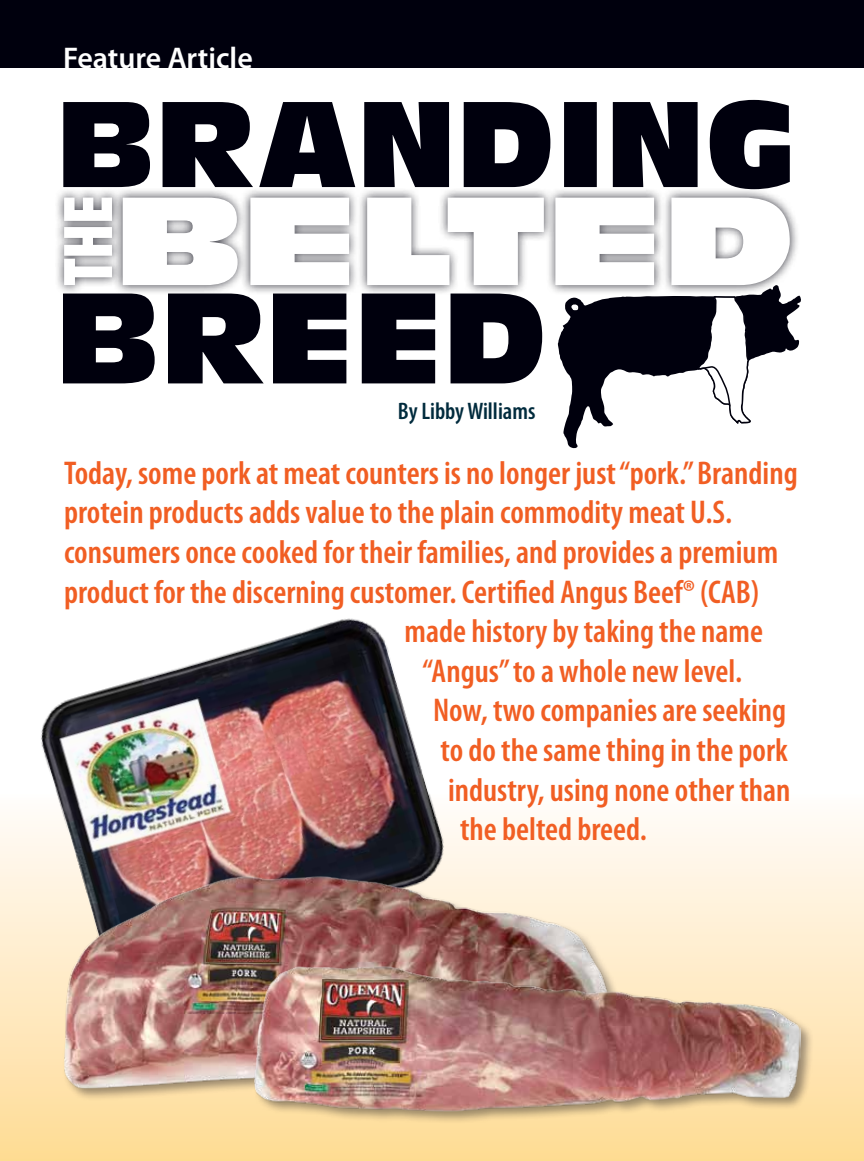
<style>
.page{position:relative;width:864px;height:1161px;background:#fff}
.page>*{position:absolute;margin:0;border:0;box-sizing:border-box;transform-origin:0 0}
.t1{font:600 condensed 33px "Myriad Pro";color:#f15e23}
.t2{font:600 30px "Myriad Pro";color:#fff}
.t3{font:600 condensed 24px "Myriad Pro";color:#002b3d}
</style>
<div class="page">
<div style="left:0;top:794px;width:864px;height:367px;background:linear-gradient(to bottom,#fffcfb,#fedb95)"></div>
<svg style="left:63px;top:100px;width:727px;height:87px;fill:#00000d"></svg>
<div style="left:113px;top:187px;width:687px;height:108px;background:#00000d;opacity:.75"></div>
<svg style="left:123px;top:198px;width:667px;height:87px"></svg>
<svg style="left:63px;top:294px;width:479px;height:89px;fill:#00000d"></svg>
<div style="left:54px;top:187px;width:68px;height:108px;background:#00000d;opacity:.75"></div>
<svg style="left:64px;top:198px;width:48px;height:87px"></svg>
<svg style="left:558px;top:200px;width:243px;height:249px"></svg>
<img style="left:3px;top:618px;width:481px;height:386px">
<div style="left:62px;top:875px;width:562px;height:227px;background:#00000d;opacity:.4"></div>
<img style="left:63px;top:876px;width:547px;height:212px">
<div style="left:253px;top:965px;width:561px;height:159px;background:#00000d;opacity:.4"></div>
<img style="left:254px;top:966px;width:547px;height:145px">
<div style="left:0;top:0;width:864px;height:68px;background:#00000d"></div>
<p class="t2" style="left:63px;top:38px;width:191px">Feature Article</p>
<p class="t3" style="left:398px;top:398px;width:139px">By Libby Williams</p>
<p class="t1" style="left:64px;top:455px;width:735px">Today, some pork at meat counters is no longer just “pork.” Branding</p>
<p class="t1" style="left:64px;top:494px;width:670px">protein products adds value to the plain commodity meat U.S.</p>
<p class="t1" style="left:64px;top:534px;width:716px">consumers once cooked for their families, and provides a premium</p>
<p class="t1" style="left:64px;top:574px;width:697px">product for the discerning customer. Certified Angus Beef® (CAB)</p>
<p class="t1" style="left:405px;top:613px;width:360px">made history by taking the name</p>
<p class="t1" style="left:423px;top:653px;width:321px">“Angus” to a whole new level.</p>
<p class="t1" style="left:433px;top:692px;width:355px">Now, two companies are seeking</p>
<p class="t1" style="left:441px;top:732px;width:349px">to do the same thing in the pork</p>
<p class="t1" style="left:448px;top:772px;width:344px">industry, using none other than</p>
<p class="t1" style="left:460px;top:811px;width:188px">the belted breed.</p>
</div>
